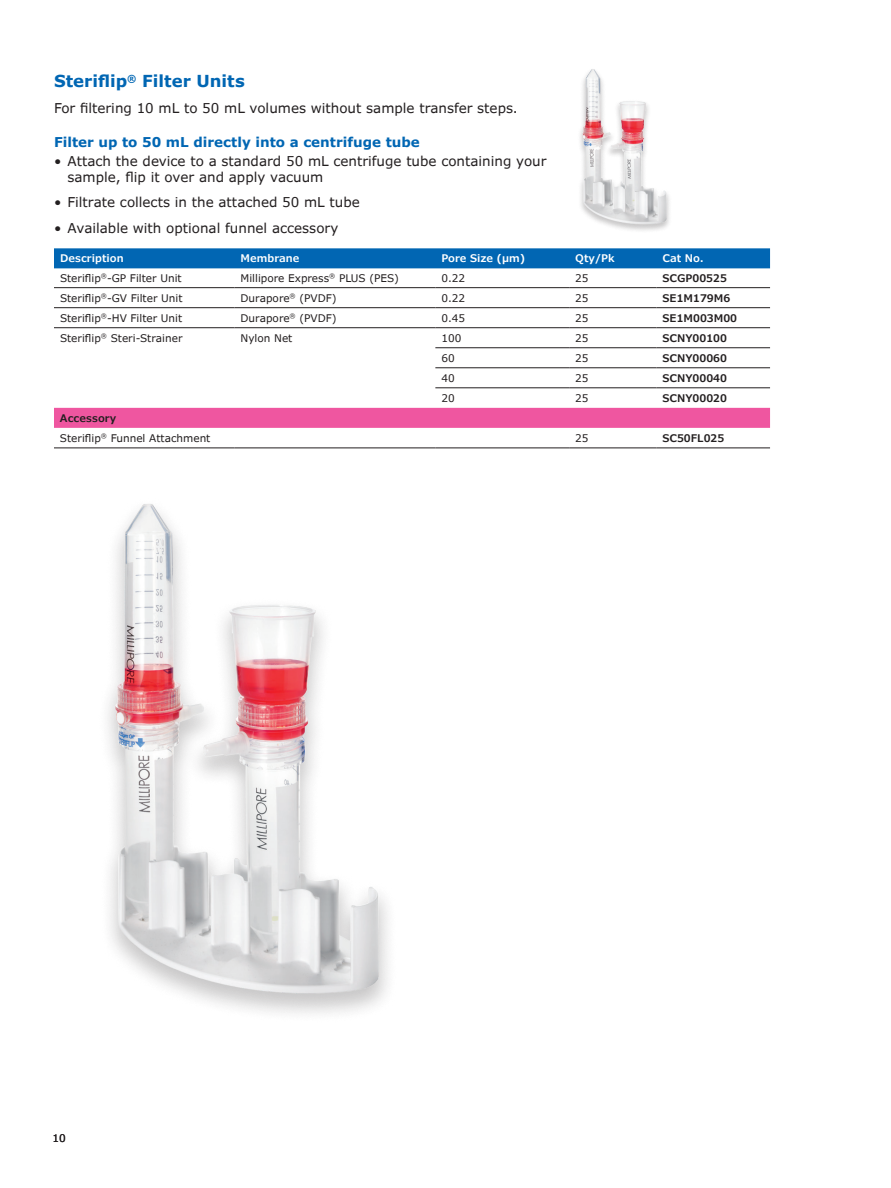
<style>
.page{position:relative;width:891px;height:1188px;background:#fff}
.page>*{position:absolute;margin:0;border:0;box-sizing:border-box;transform-origin:0 0}
.t1{font:700 16.5px "Verdana Pro";color:#0166b3}
.t2{font:13.5px/16.2px "Verdana Pro";color:#231f20}
.t3{font:700 13.5px "Verdana Pro";color:#0166b3}
.t4{font:10.5px/20.1px "Verdana Pro";color:#231f20}
.t5{font:600 10.5px "Verdana Pro";color:#231f20}
.t6{font:600 10.5px "Verdana Pro";color:#fff}
.s1{font-weight:600}
</style>
<div class="page">
<div style="left:577px;top:67px;width:95px;height:166px;background:#231f20;opacity:.25"></div>
<img style="left:585px;top:69px;width:7px;height:15px">
<div style="left:54px;top:248px;width:716px;height:20px;background:#0166b3"></div>
<div style="left:54px;top:408px;width:716px;height:20px;background:#ef56a0"></div>
<hr style="left:54px;top:287px;width:181px;height:1px;background:#231f20">
<hr style="left:235px;top:287px;width:200px;height:1px;background:#231f20">
<hr style="left:435px;top:287px;width:134px;height:1px;background:#231f20">
<hr style="left:54px;top:307px;width:181px;height:1px;background:#231f20">
<hr style="left:235px;top:307px;width:200px;height:1px;background:#231f20">
<hr style="left:435px;top:307px;width:134px;height:1px;background:#231f20">
<hr style="left:54px;top:327px;width:181px;height:1px;background:#231f20">
<hr style="left:235px;top:327px;width:200px;height:1px;background:#231f20">
<hr style="left:435px;top:327px;width:134px;height:1px;background:#231f20">
<hr style="left:435px;top:347px;width:134px;height:1px;background:#231f20">
<hr style="left:569px;top:347px;width:87px;height:1px;background:#231f20">
<hr style="left:656px;top:347px;width:114px;height:1px;background:#231f20">
<hr style="left:435px;top:367px;width:134px;height:1px;background:#231f20">
<hr style="left:569px;top:367px;width:87px;height:1px;background:#231f20">
<hr style="left:656px;top:367px;width:114px;height:1px;background:#231f20">
<hr style="left:435px;top:387px;width:134px;height:1px;background:#231f20">
<hr style="left:569px;top:387px;width:87px;height:1px;background:#231f20">
<hr style="left:656px;top:387px;width:114px;height:1px;background:#231f20">
<hr style="left:54px;top:448px;width:181px;height:1px;background:#231f20">
<hr style="left:235px;top:448px;width:200px;height:1px;background:#231f20">
<hr style="left:435px;top:448px;width:134px;height:1px;background:#231f20">
<hr style="left:656px;top:448px;width:114px;height:1px;background:#231f20">
<hr style="left:569px;top:287px;width:87px;height:1px;background:#231f20">
<hr style="left:656px;top:287px;width:114px;height:1px;background:#231f20">
<hr style="left:569px;top:307px;width:87px;height:1px;background:#231f20">
<hr style="left:656px;top:307px;width:114px;height:1px;background:#231f20">
<hr style="left:569px;top:327px;width:87px;height:1px;background:#231f20">
<hr style="left:656px;top:327px;width:114px;height:1px;background:#231f20">
<hr style="left:569px;top:448px;width:87px;height:1px;background:#231f20">
<div style="left:96px;top:496px;width:302px;height:528px;background:#231f20;opacity:.25"></div>
<img style="left:124px;top:503px;width:23px;height:45px">
<h1 class="t1" style="left:54px;top:71px;width:192px">Steriflip<sup>®</sup> Filter Units</h1>
<p class="t2" style="left:54px;top:100px;width:465px">For filtering 10 mL to 50 mL volumes without sample transfer steps.</p>
<p class="t3" style="left:54px;top:133px;width:367px">Filter up to 50 mL directly into a centrifuge tube</p>
<p class="t2" style="left:68px;top:153px;width:481px;text-indent:-14px">• Attach the device to a standard 50 mL centrifuge tube containing your sample, flip it over and apply vacuum</p>
<p class="t2" style="left:54px;top:195px;width:307px">• Filtrate collects in the attached 50 mL tube</p>
<p class="t2" style="left:54px;top:220px;width:286px">• Available with optional funnel accessory</p>
<p class="t6" style="left:60px;top:252px;width:65px">Description</p>
<p class="t6" style="left:241px;top:252px;width:60px">Membrane</p>
<p class="t6" style="left:441px;top:252px;width:85px">Pore Size (µm)</p>
<p class="t6" style="left:575px;top:252px;width:41px">Qty/Pk</p>
<p class="t6" style="left:662px;top:252px;width:43px">Cat No.</p>
<p class="t4" style="left:60px;top:268px;width:123px">Steriflip<sup>®</sup>-GP Filter Unit</p>
<p class="t4" style="left:241px;top:268px;width:160px">Millipore Express<sup>®</sup> PLUS (PES)</p>
<p class="t4" style="left:441px;top:268px;width:25px">0.22</p>
<p class="t4" style="left:575px;top:268px;width:15px">25</p>
<p class="t5" style="left:662px;top:271px;width:66px">SCGP00525</p>
<p class="t4" style="left:60px;top:288px;width:124px">Steriflip<sup>®</sup>-GV Filter Unit</p>
<p class="t4" style="left:241px;top:288px;width:98px">Durapore<sup>®</sup> (PVDF)</p>
<p class="t4" style="left:441px;top:288px;width:25px">0.22</p>
<p class="t4" style="left:575px;top:288px;width:15px">25</p>
<p class="t5" style="left:662px;top:291px;width:69px">SE1M179M6</p>
<p class="t4" style="left:60px;top:308px;width:124px">Steriflip<sup>®</sup>-HV Filter Unit</p>
<p class="t4" style="left:241px;top:308px;width:98px">Durapore<sup>®</sup> (PVDF)</p>
<p class="t4" style="left:441px;top:308px;width:25px">0.45</p>
<p class="t4" style="left:575px;top:308px;width:15px">25</p>
<p class="t5" style="left:662px;top:311px;width:76px">SE1M003M00</p>
<p class="t4" style="left:60px;top:328px;width:124px">Steriflip<sup>®</sup> Steri-Strainer</p>
<p class="t4" style="left:241px;top:328px;width:53px">Nylon Net</p>
<p class="t4" style="left:441px;top:328px;width:22px">100</p>
<p class="t4" style="left:575px;top:328px;width:15px">25</p>
<p class="t5" style="left:662px;top:331px;width:66px">SCNY00100</p>
<p class="t4" style="left:441px;top:348px;width:15px">60</p>
<p class="t4" style="left:575px;top:348px;width:15px">25</p>
<p class="t5" style="left:662px;top:351px;width:66px">SCNY00060</p>
<p class="t4" style="left:441px;top:368px;width:15px">40</p>
<p class="t4" style="left:575px;top:368px;width:15px">25</p>
<p class="t5" style="left:662px;top:371px;width:66px">SCNY00040</p>
<p class="t4" style="left:441px;top:388px;width:15px">20</p>
<p class="t4" style="left:575px;top:388px;width:15px">25</p>
<p class="t5" style="left:662px;top:391px;width:66px">SCNY00020</p>
<p class="t4" style="left:60px;top:408px;width:152px"><span class="s1">Accessory<br></span>Steriflip<sup>®</sup> Funnel Attachment</p>
<p class="t4" style="left:575px;top:428px;width:15px">25</p>
<p class="t5" style="left:662px;top:431px;width:63px">SC50FL025</p>
<p class="t4" style="left:53px;top:1128px;width:15px">10</p>
</div>
